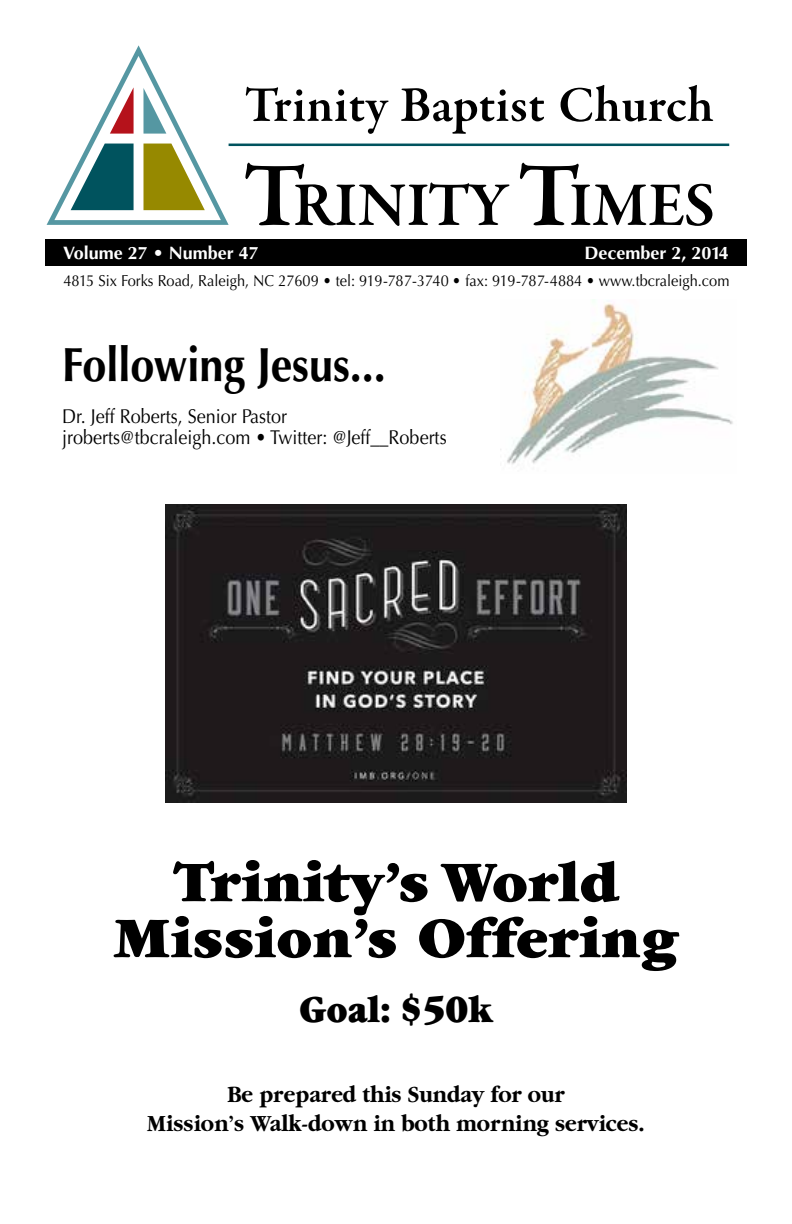
<style>
.page{position:relative;width:792px;height:1224px;background:#fff}
.page>*{position:absolute;margin:0;border:0;box-sizing:border-box;transform-origin:0 0}
.t1{font:900 60px/56px "Garamond";color:#000;text-align:center}
.t2{font:700 48px "Optima";color:#000;scale:.9 1}
.t3{font:900 40px "Garamond";color:#000;scale:.88 1}
.t4{font:700 24px/28.8px "Garamond";color:#000;text-align:center;scale:.92 1}
.t5{font:20px/21px "Optima";color:#000;scale:.9 1}
.t6{font:700 18px "Optima";color:#fff}
.t7{font:15.8px "Optima";color:#000;scale:.92 1}
</style>
<div class="page">
<hr style="left:229px;top:144px;width:500px;height:2px;background:#00535e">
<svg style="left:246px;top:87px;width:143px;height:47px"></svg>
<svg style="left:401px;top:88px;width:143px;height:46px"></svg>
<svg style="left:561px;top:85px;width:152px;height:37px"></svg>
<svg style="left:245px;top:163px;width:264px;height:63px"></svg>
<svg style="left:520px;top:163px;width:192px;height:63px"></svg>
<svg style="left:47px;top:45px;width:182px;height:180px"></svg>
<div style="left:45px;top:239px;width:702px;height:27px;background:#000"></div>
<img style="left:500px;top:299px;width:233px;height:166px">
<img style="left:166px;top:504px;width:460px;height:298px">
<p class="t6" style="left:63px;top:242px;width:197px">Volume 27 • Number 47</p>
<p class="t6" style="left:584px;top:242px;width:146px">December 2, 2014</p>
<p class="t7" style="left:63px;top:271px;width:725px">4815 Six Forks Road, Raleigh, NC 27609 • tel: 919-787-3740 • fax: 919-787-4884 • www.tbcraleigh.com</p>
<h2 class="t2" style="left:62px;top:336px;width:361px">Following Jesus...</h2>
<p class="t5" style="left:62px;top:406px;width:429px">Dr. Jeff Roberts, Senior Pastor jroberts@tbcraleigh.com • Twitter: @Jeff__Roberts</p>
<h1 class="t1" style="left:114px;top:855px;width:566px">Trinity’s World<br>Mission’s Offering</h1>
<h3 class="t3" style="left:299px;top:988px;width:222px">Goal: $50k</h3>
<h3 class="t4" style="left:147px;top:1080px;width:542px">Be prepared this Sunday for our<br>Mission’s Walk-down in both morning services.</h3>
</div>
